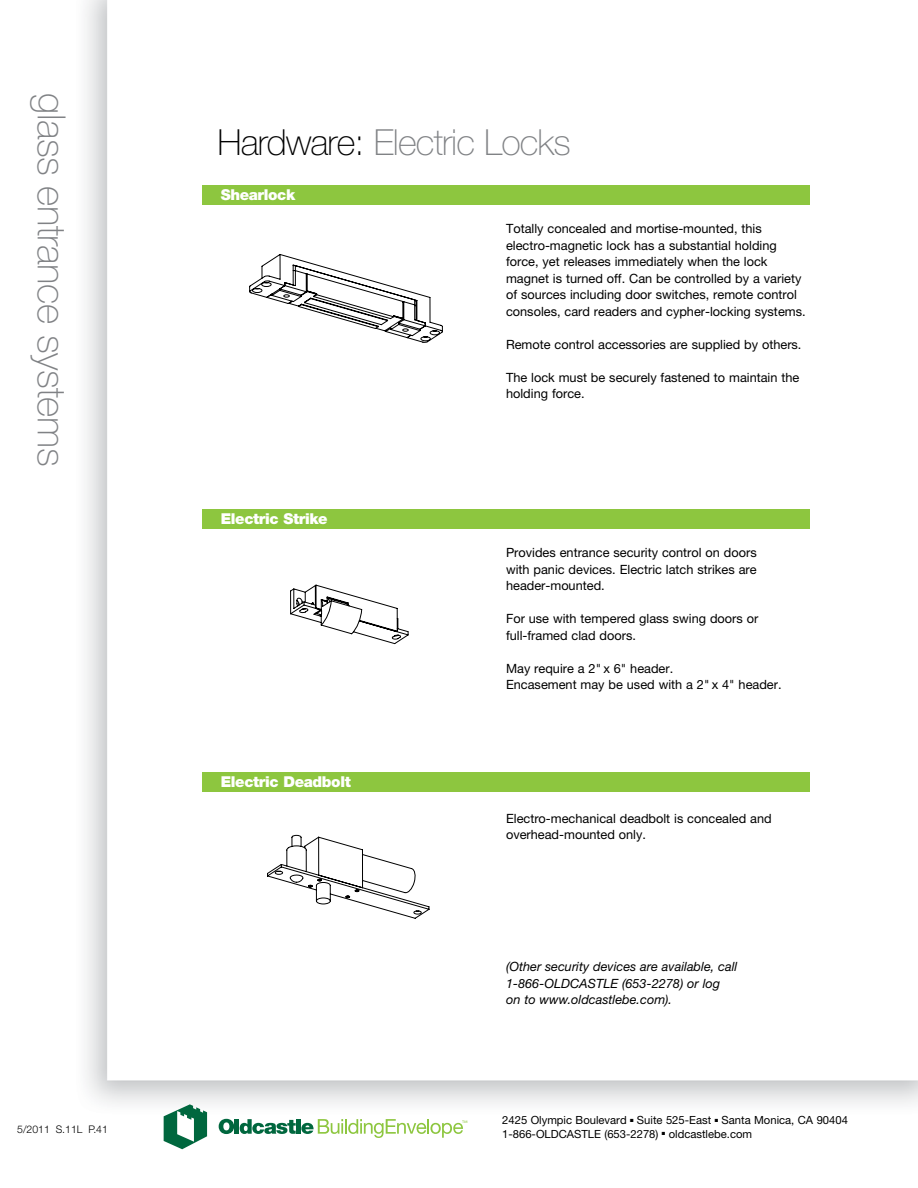
<style>
.page{position:relative;width:918px;height:1188px;background:#fff}
.page>*{position:absolute;margin:0;border:0;box-sizing:border-box;transform-origin:0 0}
.t1{font:100 39px "Helvetica Neue";letter-spacing:-.015em;color:#808285}
.t2{font:100 36px "Helvetica Neue";letter-spacing:-.025em;color:#808285}
.t3{font:900 15px "Helvetica Neue";letter-spacing:-.025em;color:#fff}
.t4{font:12.75px/16.5px "Helvetica Neue";color:#000}
.t5{font:italic 12.75px/16.5px "Helvetica Neue";color:#000}
.t6{font:11.25px/13.5px "Helvetica Neue";color:#000}
.t7{font:300 10.5px "Helvetica Neue";color:#000}
.s1{color:#000}
</style>
<div class="page">
<img style="left:85px;top:0;width:833px;height:1150px">
<svg style="left:219px;top:1119px;width:15px;height:15px"></svg>
<hr style="left:235px;top:1119px;width:4px;height:15px;background:#00673e">
<svg style="left:164px;top:1104px;width:43px;height:45px"></svg>
<svg style="left:240px;top:1119px;width:227px;height:19px"></svg>
<div style="left:202px;top:186px;width:608px;height:19px;background:#8dc63f"></div>
<svg style="left:249px;top:254px;width:194px;height:138px"></svg>
<div style="left:202px;top:510px;width:608px;height:19px;background:#8dc63f"></div>
<svg style="left:240px;top:533px;width:194px;height:183px"></svg>
<div style="left:202px;top:772px;width:608px;height:20px;background:#8dc63f"></div>
<svg style="left:266px;top:796px;width:164px;height:123px"></svg>
<p class="t1" style="left:74px;top:93px;width:375px;rotate:90deg">glass entrance systems</p>
<p class="t7" style="left:17px;top:1123px;width:92px">5/2011 S.11L P.41</p>
<p class="t2" style="left:218px;top:122px;width:355px"><span class="s1">Hardware:</span> Electric Locks</p>
<p class="t3" style="left:221px;top:186px;width:76px">Shearlock</p>
<p class="t3" style="left:221px;top:510px;width:108px">Electric Strike</p>
<p class="t3" style="left:221px;top:772px;width:132px">Electric Deadbolt</p>
<p class="t4" style="left:506px;top:220px;width:301px">Totally concealed and mortise-mounted, this electro-magnetic lock has a substantial holding force, yet releases immediately when the lock magnet is turned off. Can be controlled by a variety of sources including door switches, remote control consoles, card readers and cypher-locking systems.</p>
<p class="t4" style="left:506px;top:336px;width:297px">Remote control accessories are supplied by others.</p>
<p class="t4" style="left:506px;top:369px;width:295px">The lock must be securely fastened to maintain the holding force.</p>
<p class="t4" style="left:506px;top:544px;width:252px;text-align:justify">Provides entrance security control on doors with panic devices. Electric latch strikes are header-mounted.</p>
<p class="t4" style="left:506px;top:610px;width:254px">For use with tempered glass swing doors or full-framed clad doors.</p>
<p class="t4" style="left:506px;top:660px;width:277px">May require a 2" x 6" header.<br>Encasement may be used with a 2" x 4" header.</p>
<p class="t4" style="left:506px;top:810px;width:267px">Electro-mechanical deadbolt is concealed and overhead-mounted only.</p>
<p class="t5" style="left:506px;top:958px;width:233px">(Other security devices are available, call<br>1-866-OLDCASTLE (653-2278) or log on to www.oldcastlebe.com).</p>
<p class="t6" style="left:502px;top:1113px;width:347px">2425 Olympic Boulevard ■ Suite 525-East ■ Santa Monica, CA 90404<br>1-866-OLDCASTLE (653-2278) ■ oldcastlebe.com</p>
</div>
